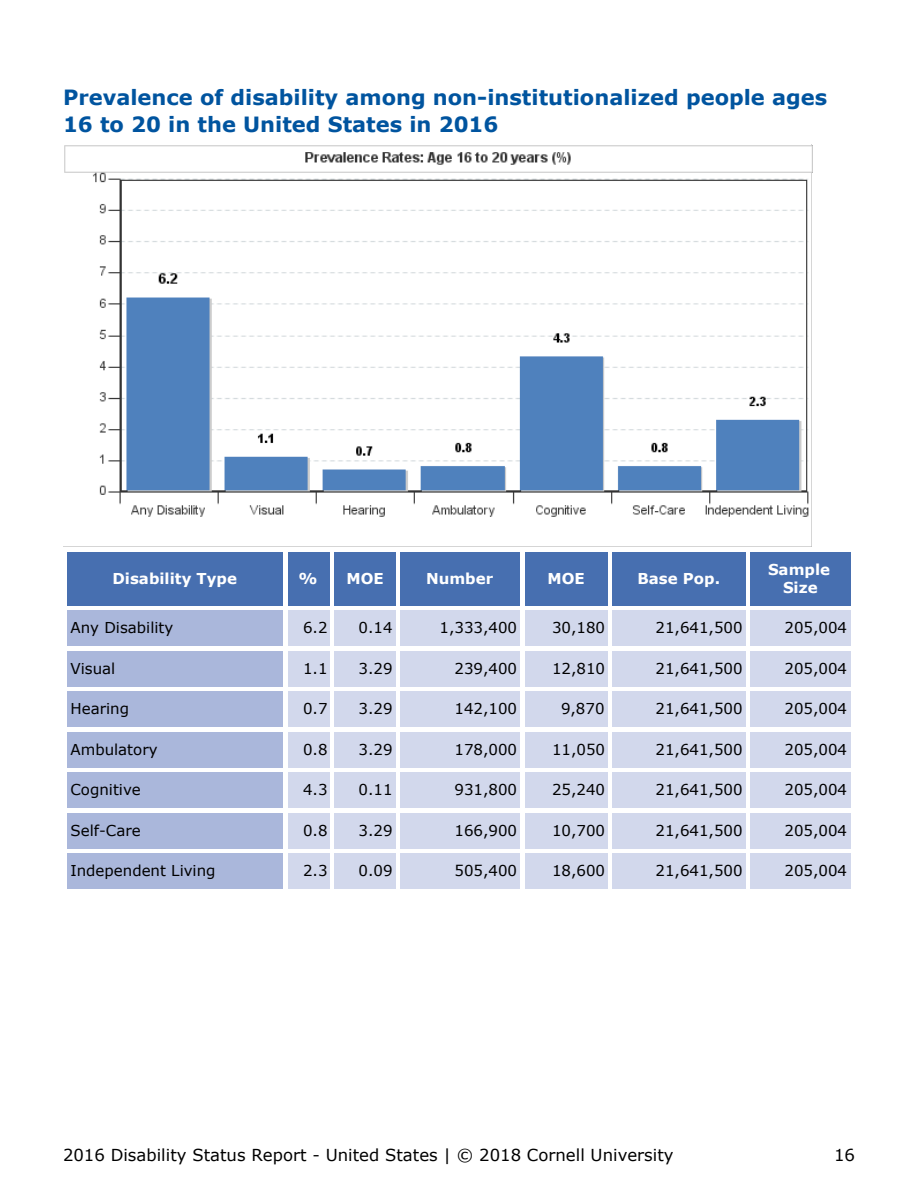
<style>
.page{position:relative;width:918px;height:1188px;background:#fff}
.page>*{position:absolute;margin:0;border:0;box-sizing:border-box;transform-origin:0 0}
.t1{font:700 21px/27px "Verdana";color:#00549f}
.t2{font:16.5px "Verdana";color:#000}
.t3{font:15px "Verdana";color:#000}
.t4{font:700 15px/18px "Verdana";color:#fff;text-align:center}
</style>
<div class="page">
<img style="left:63px;top:144px;width:750px;height:403px">
<div style="left:68px;top:552px;width:216px;height:54px;background:#476fb0"></div>
<div style="left:288px;top:552px;width:42px;height:54px;background:#476fb0"></div>
<div style="left:334px;top:552px;width:62px;height:54px;background:#476fb0"></div>
<div style="left:400px;top:552px;width:120px;height:54px;background:#476fb0"></div>
<div style="left:525px;top:552px;width:83px;height:54px;background:#476fb0"></div>
<div style="left:612px;top:552px;width:134px;height:54px;background:#476fb0"></div>
<div style="left:750px;top:552px;width:100px;height:54px;background:#476fb0"></div>
<div style="left:68px;top:610px;width:216px;height:36px;background:#aab7db"></div>
<div style="left:288px;top:610px;width:42px;height:36px;background:#d2d8ec"></div>
<div style="left:334px;top:610px;width:62px;height:36px;background:#d2d8ec"></div>
<div style="left:400px;top:610px;width:120px;height:36px;background:#d2d8ec"></div>
<div style="left:525px;top:610px;width:83px;height:36px;background:#d2d8ec"></div>
<div style="left:612px;top:610px;width:134px;height:36px;background:#d2d8ec"></div>
<div style="left:750px;top:610px;width:100px;height:36px;background:#d2d8ec"></div>
<div style="left:68px;top:651px;width:216px;height:36px;background:#aab7db"></div>
<div style="left:288px;top:651px;width:42px;height:36px;background:#d2d8ec"></div>
<div style="left:334px;top:651px;width:62px;height:36px;background:#d2d8ec"></div>
<div style="left:400px;top:651px;width:120px;height:36px;background:#d2d8ec"></div>
<div style="left:525px;top:651px;width:83px;height:36px;background:#d2d8ec"></div>
<div style="left:612px;top:651px;width:134px;height:36px;background:#d2d8ec"></div>
<div style="left:750px;top:651px;width:100px;height:36px;background:#d2d8ec"></div>
<div style="left:68px;top:692px;width:216px;height:36px;background:#aab7db"></div>
<div style="left:288px;top:692px;width:42px;height:36px;background:#d2d8ec"></div>
<div style="left:334px;top:692px;width:62px;height:36px;background:#d2d8ec"></div>
<div style="left:400px;top:692px;width:120px;height:36px;background:#d2d8ec"></div>
<div style="left:525px;top:692px;width:83px;height:36px;background:#d2d8ec"></div>
<div style="left:612px;top:692px;width:134px;height:36px;background:#d2d8ec"></div>
<div style="left:750px;top:692px;width:100px;height:36px;background:#d2d8ec"></div>
<div style="left:68px;top:732px;width:216px;height:36px;background:#aab7db"></div>
<div style="left:288px;top:732px;width:42px;height:36px;background:#d2d8ec"></div>
<div style="left:334px;top:732px;width:62px;height:36px;background:#d2d8ec"></div>
<div style="left:400px;top:732px;width:120px;height:36px;background:#d2d8ec"></div>
<div style="left:525px;top:732px;width:83px;height:36px;background:#d2d8ec"></div>
<div style="left:612px;top:732px;width:134px;height:36px;background:#d2d8ec"></div>
<div style="left:750px;top:732px;width:100px;height:36px;background:#d2d8ec"></div>
<div style="left:68px;top:772px;width:216px;height:36px;background:#aab7db"></div>
<div style="left:288px;top:772px;width:42px;height:36px;background:#d2d8ec"></div>
<div style="left:334px;top:772px;width:62px;height:36px;background:#d2d8ec"></div>
<div style="left:400px;top:772px;width:120px;height:36px;background:#d2d8ec"></div>
<div style="left:525px;top:772px;width:83px;height:36px;background:#d2d8ec"></div>
<div style="left:612px;top:772px;width:134px;height:36px;background:#d2d8ec"></div>
<div style="left:750px;top:772px;width:100px;height:36px;background:#d2d8ec"></div>
<div style="left:68px;top:813px;width:216px;height:36px;background:#aab7db"></div>
<div style="left:288px;top:813px;width:42px;height:36px;background:#d2d8ec"></div>
<div style="left:334px;top:813px;width:62px;height:36px;background:#d2d8ec"></div>
<div style="left:400px;top:813px;width:120px;height:36px;background:#d2d8ec"></div>
<div style="left:525px;top:813px;width:83px;height:36px;background:#d2d8ec"></div>
<div style="left:612px;top:813px;width:134px;height:36px;background:#d2d8ec"></div>
<div style="left:750px;top:813px;width:100px;height:36px;background:#d2d8ec"></div>
<div style="left:68px;top:854px;width:216px;height:36px;background:#aab7db"></div>
<div style="left:288px;top:854px;width:42px;height:36px;background:#d2d8ec"></div>
<div style="left:334px;top:854px;width:62px;height:36px;background:#d2d8ec"></div>
<div style="left:400px;top:854px;width:120px;height:36px;background:#d2d8ec"></div>
<div style="left:525px;top:854px;width:83px;height:36px;background:#d2d8ec"></div>
<div style="left:612px;top:854px;width:134px;height:36px;background:#d2d8ec"></div>
<div style="left:750px;top:854px;width:100px;height:36px;background:#d2d8ec"></div>
<h1 class="t1" style="left:63px;top:86px;width:766px">Prevalence of disability among non-institutionalized people ages<br>16 to 20 in the United States in 2016</h1>
<p class="t4" style="left:112px;top:570px;width:126px">Disability Type</p>
<p class="t4" style="left:298px;top:570px;width:21px">%</p>
<p class="t4" style="left:346px;top:570px;width:39px">MOE</p>
<p class="t4" style="left:426px;top:570px;width:69px">Number</p>
<p class="t4" style="left:548px;top:570px;width:39px">MOE</p>
<p class="t4" style="left:638px;top:570px;width:84px">Base Pop.</p>
<p class="t4" style="left:768px;top:561px;width:64px">Sample<br>Size</p>
<p class="t3" style="left:70px;top:622px;width:104px">Any Disability</p>
<p class="t3" style="left:303px;top:622px;width:26px">6.2</p>
<p class="t3" style="left:358px;top:622px;width:36px">0.14</p>
<p class="t3" style="left:440px;top:622px;width:79px">1,333,400</p>
<p class="t3" style="left:552px;top:622px;width:55px">30,180</p>
<p class="t3" style="left:656px;top:622px;width:89px">21,641,500</p>
<p class="t3" style="left:784px;top:622px;width:64px">205,004</p>
<p class="t3" style="left:70px;top:662px;width:46px">Visual</p>
<p class="t3" style="left:303px;top:662px;width:26px">1.1</p>
<p class="t3" style="left:358px;top:662px;width:36px">3.29</p>
<p class="t3" style="left:454px;top:662px;width:64px">239,400</p>
<p class="t3" style="left:552px;top:662px;width:55px">12,810</p>
<p class="t3" style="left:656px;top:662px;width:89px">21,641,500</p>
<p class="t3" style="left:784px;top:662px;width:64px">205,004</p>
<p class="t3" style="left:70px;top:703px;width:60px">Hearing</p>
<p class="t3" style="left:303px;top:703px;width:26px">0.7</p>
<p class="t3" style="left:358px;top:703px;width:36px">3.29</p>
<p class="t3" style="left:454px;top:703px;width:64px">142,100</p>
<p class="t3" style="left:561px;top:703px;width:45px">9,870</p>
<p class="t3" style="left:656px;top:703px;width:89px">21,641,500</p>
<p class="t3" style="left:784px;top:703px;width:64px">205,004</p>
<p class="t3" style="left:70px;top:743px;width:89px">Ambulatory</p>
<p class="t3" style="left:303px;top:743px;width:26px">0.8</p>
<p class="t3" style="left:358px;top:743px;width:36px">3.29</p>
<p class="t3" style="left:454px;top:743px;width:64px">178,000</p>
<p class="t3" style="left:552px;top:743px;width:55px">11,050</p>
<p class="t3" style="left:656px;top:743px;width:89px">21,641,500</p>
<p class="t3" style="left:784px;top:743px;width:64px">205,004</p>
<p class="t3" style="left:70px;top:784px;width:72px">Cognitive</p>
<p class="t3" style="left:303px;top:784px;width:26px">4.3</p>
<p class="t3" style="left:358px;top:784px;width:36px">0.11</p>
<p class="t3" style="left:454px;top:784px;width:64px">931,800</p>
<p class="t3" style="left:552px;top:784px;width:55px">25,240</p>
<p class="t3" style="left:656px;top:784px;width:89px">21,641,500</p>
<p class="t3" style="left:784px;top:784px;width:64px">205,004</p>
<p class="t3" style="left:70px;top:824px;width:72px">Self-Care</p>
<p class="t3" style="left:303px;top:824px;width:26px">0.8</p>
<p class="t3" style="left:358px;top:824px;width:36px">3.29</p>
<p class="t3" style="left:454px;top:824px;width:64px">166,900</p>
<p class="t3" style="left:552px;top:824px;width:55px">10,700</p>
<p class="t3" style="left:656px;top:824px;width:89px">21,641,500</p>
<p class="t3" style="left:784px;top:824px;width:64px">205,004</p>
<p class="t3" style="left:70px;top:865px;width:147px">Independent Living</p>
<p class="t3" style="left:303px;top:865px;width:26px">2.3</p>
<p class="t3" style="left:358px;top:865px;width:36px">0.09</p>
<p class="t3" style="left:454px;top:865px;width:64px">505,400</p>
<p class="t3" style="left:552px;top:865px;width:55px">18,600</p>
<p class="t3" style="left:656px;top:865px;width:89px">21,641,500</p>
<p class="t3" style="left:784px;top:865px;width:64px">205,004</p>
<p class="t2" style="left:63px;top:1148px;width:612px">2016 Disability Status Report - United States | © 2018 Cornell University</p>
<p class="t2" style="left:834px;top:1148px;width:22px">16</p>
</div>
